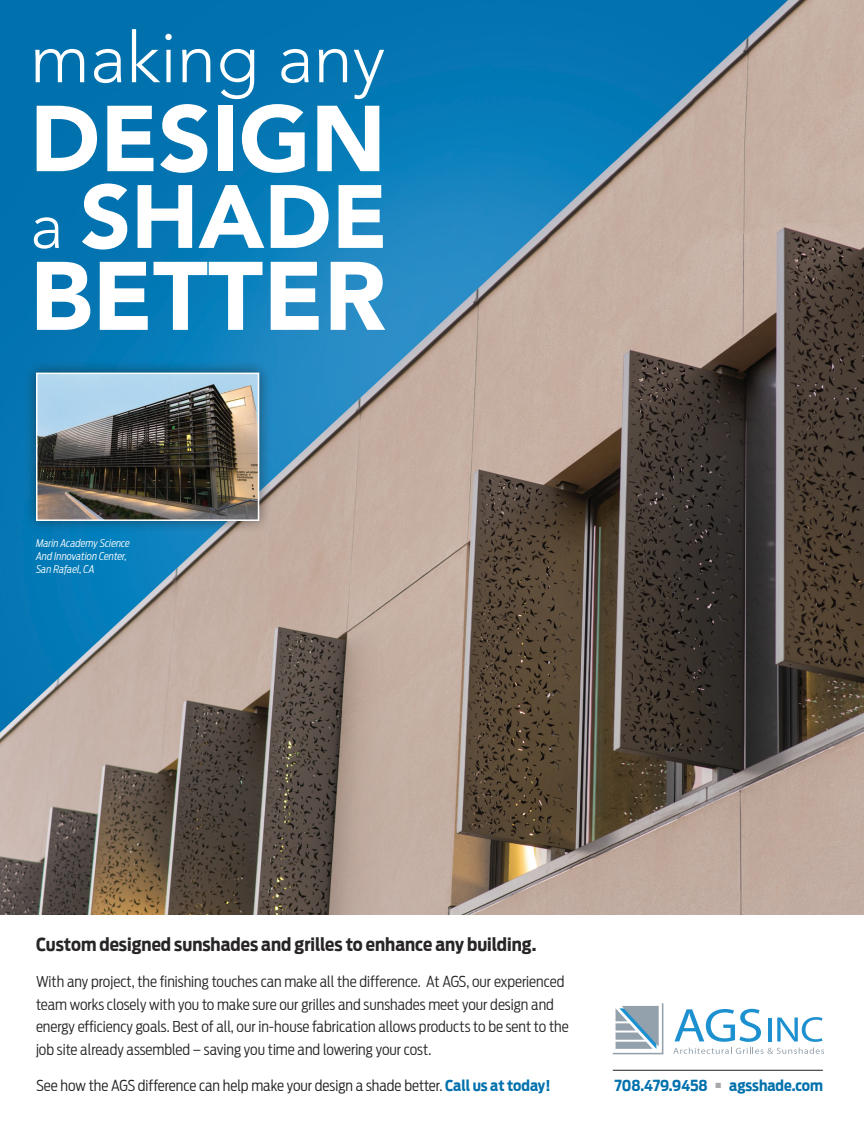
<style>
.page{position:relative;width:864px;height:1134px;background:#fff}
.page>*{position:absolute;margin:0;border:0;box-sizing:border-box;transform-origin:0 0}
.t1{font:900 96.15px "Avenir";color:#fff}
.t2{font:900 92.4px "Avenir";color:#fff}
.t3{font:900 88.8px "Avenir";color:#fff}
.t4{font:300 70.2px "Avenir";color:#fff}
.t5{font:700 18px "Antenna Cond";color:#282526}
.t6{font:300 15px/22.5px "Antenna Cond";color:#282526}
.t7{font:300 15px "Antenna Cond";color:#231f20}
.t8{font:700 15px "Antenna Cond";color:#0071ad}
.t9{font:italic 300 10.5px/12.6px "Antenna Cond";color:#fff}
.s1{font-weight:300;font-size:64.5px}
.s2{font-weight:700;color:#0071ad}
</style>
<div class="page">
<img style="left:0;top:0;width:864px;height:915px">
<svg style="left:613px;top:1003px;width:51px;height:51px"></svg>
<svg style="left:675px;top:1009px;width:86px;height:33px"></svg>
<hr style="left:768px;top:1018px;width:4px;height:23px;background:#1d90d0">
<svg style="left:777px;top:1017px;width:46px;height:25px"></svg>
<svg style="left:673px;top:1048px;width:151px;height:6px"></svg>
<hr style="left:613px;top:1070px;width:210px;height:1px;background:#231f20">
<div style="left:24px;top:360px;width:248px;height:174px;background:#231f20;opacity:.55"></div>
<img style="left:39px;top:376px;width:217px;height:142px">
<div style="left:36px;top:373px;width:223px;height:148px;border:2px solid #fff"></div>
<p class="t4" style="left:30px;top:17px;width:357px">making any</p>
<p class="t2" style="left:30px;top:60px;width:358px">DESIGN</p>
<p class="t3" style="left:30px;top:141px;width:359px"><span class="s1">a</span> SHADE</p>
<p class="t1" style="left:30px;top:214px;width:358px">BETTER</p>
<p class="t9" style="left:36px;top:537px;width:96px">Marin Academy Science<br>And Innovation Center,</p>
<p class="t9" style="left:36px;top:563px;width:60px">San Rafael, CA</p>
<p class="t5" style="left:36px;top:934px;width:502px">Custom designed sunshades and grilles to enhance any building.</p>
<p class="t6" style="left:36px;top:971px;width:534px">With any project, the finishing touches can make all the difference. At AGS, our experienced team works closely with you to make sure our grilles and sunshades meet your design and energy efficiency goals. Best of all, our in-house fabrication allows products to be sent to the job site already assembled – saving you time and lowering your cost.</p>
<p class="t7" style="left:36px;top:1077px;width:516px">See how the AGS difference can help make your design a shade better. <span class="s2">Call us at today!</span></p>
<p class="t8" style="left:615px;top:1076px;width:210px">708.479.9458 <sup>■</sup> agsshade.com</p>
</div>
